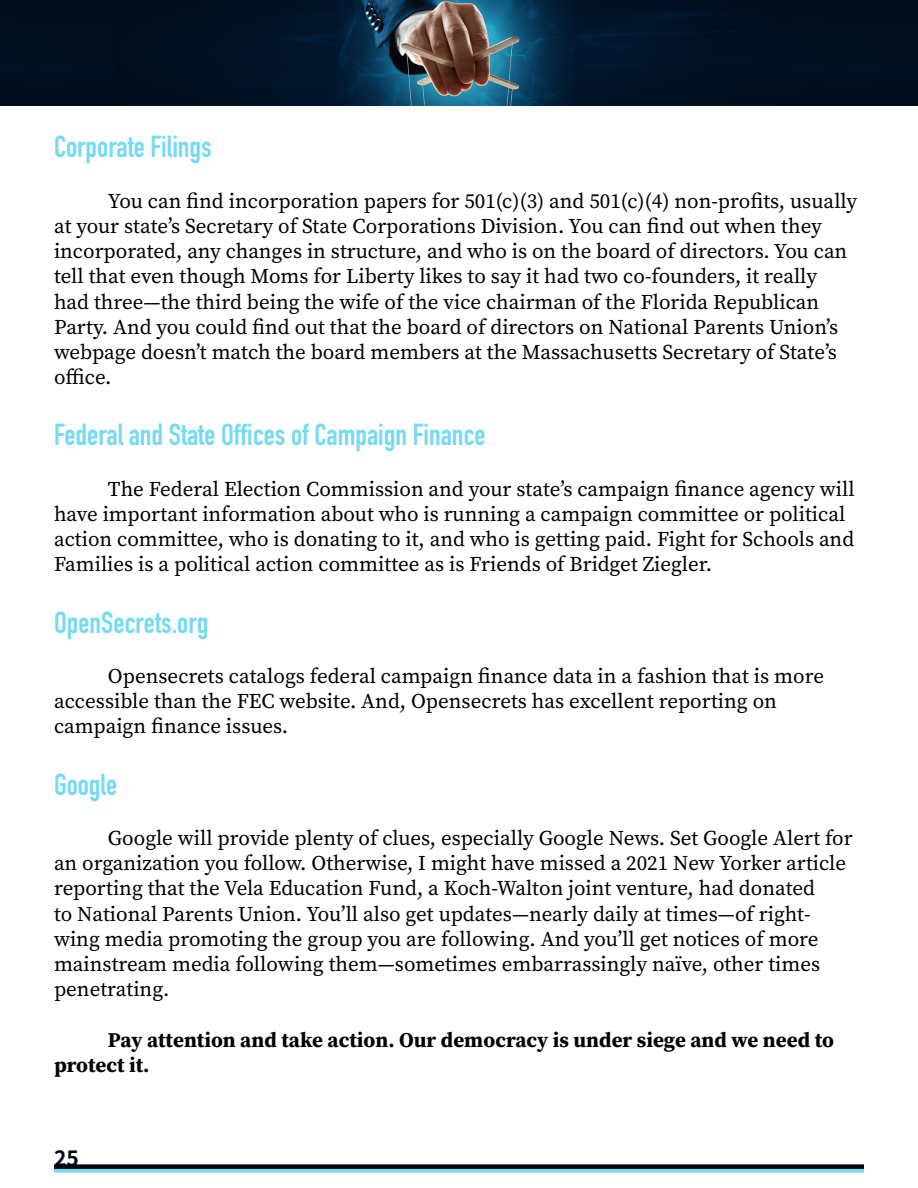
<style>
.page{position:relative;width:918px;height:1188px;background:#fff}
.page>*{position:absolute;margin:0;border:0;box-sizing:border-box;transform-origin:0 0}
.t1{font:700 30px "DIN Condensed";color:#77daf3}
.t2{font:21px/25.2px "Source Serif Pro";color:#000}
.t3{font:700 21px/25.2px "Source Serif Pro";color:#000}
.t4{font:700 21px "Kinto Sans";color:#000610}
</style>
<div class="page">
<img style="left:0;top:0;width:918px;height:106px">
<div style="left:54px;top:1168px;width:810px;height:5px;background:#77daf3"></div>
<div style="left:54px;top:1164px;width:810px;height:5px;background:#000610"></div>
<h1 class="t1" style="left:54px;top:127px;width:159px">Corporate Filings</h1>
<p class="t2" style="left:54px;top:188px;width:805px;text-indent:54px">You can find incorporation papers for 501(c)(3) and 501(c)(4) non-profits, usually at your state’s Secretary of State Corporations Division. You can find out when they incorporated, any changes in structure, and who is on the board of directors. You can tell that even though Moms for Liberty likes to say it had two co-founders, it really had three—the third being the wife of the vice chairman of the Florida Republican Party. And you could find out that the board of directors on National Parents Union’s webpage doesn’t match the board members at the Massachusetts Secretary of State’s office.</p>
<h1 class="t1" style="left:54px;top:415px;width:433px">Federal and State Offices of Campaign Finance</h1>
<p class="t2" style="left:54px;top:476px;width:802px;text-indent:54px">The Federal Election Commission and your state’s campaign finance agency will have important information about who is running a campaign committee or political action committee, who is donating to it, and who is getting paid. Fight for Schools and Families is a political action committee as is Friends of Bridget Ziegler.</p>
<h1 class="t1" style="left:54px;top:602px;width:156px">OpenSecrets.org</h1>
<p class="t2" style="left:54px;top:663px;width:772px;text-indent:54px">Opensecrets catalogs federal campaign finance data in a fashion that is more accessible than the FEC website. And, Opensecrets has excellent reporting on campaign finance issues.</p>
<h1 class="t1" style="left:54px;top:764px;width:65px">Google</h1>
<p class="t2" style="left:54px;top:825px;width:800px;text-indent:54px">Google will provide plenty of clues, especially Google News. Set Google Alert for an organization you follow. Otherwise, I might have missed a 2021 New Yorker article reporting that the Vela Education Fund, a Koch-Walton joint venture, had donated<br>to National Parents Union. You’ll also get updates—nearly daily at times—of right&shy;wing media promoting the group you are following. And you’ll get notices of more mainstream media following them—sometimes embarrassingly naïve, other times penetrating.</p>
<p class="t3" style="left:54px;top:1027px;width:782px;text-indent:54px">Pay attention and take action. Our democracy is under siege and we need to protect it.</p>
<p class="t4" style="left:54px;top:1146px;width:26px">25</p>
</div>
